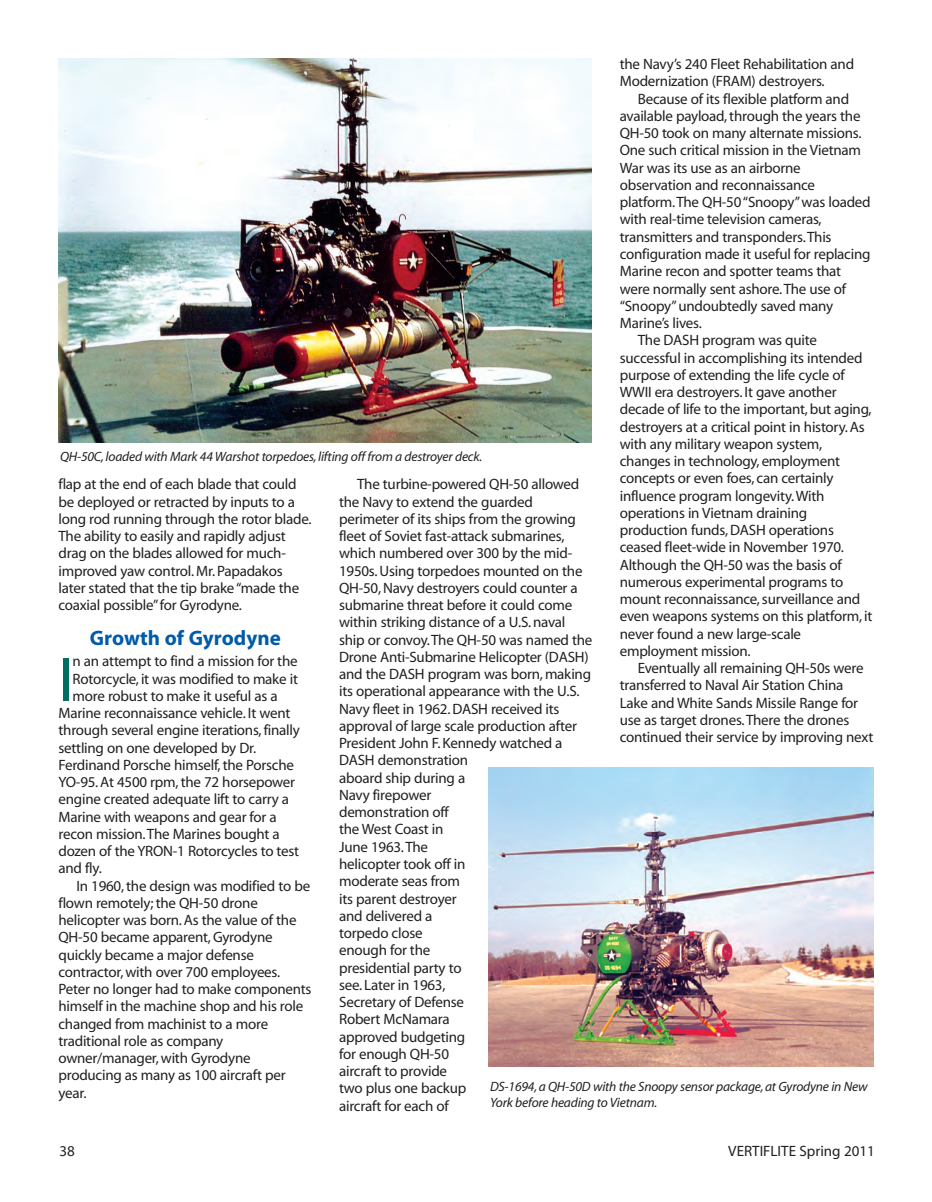
<style>
.page{position:relative;width:932px;height:1202px;background:#fff}
.page>*{position:absolute;margin:0;border:0;box-sizing:border-box;transform-origin:0 0}
.t1{font:63.6px "Myriad";color:#006e60}
.t2{font:700 21px "Myriad";color:#015ba9}
.t3{font:15px/17.2px "Myriad";letter-spacing:-.015em;color:#231f20}
.t4{font:italic 13.5px/16.2px "Myriad";letter-spacing:-.015em;color:#231f20}
</style>
<div class="page">
<img style="left:58px;top:58px;width:533px;height:384px">
<img style="left:488px;top:767px;width:385px;height:299px">
<p class="t3" style="left:619px;top:57px;width:236px">the Navy’s 240 Fleet Rehabilitation and<br>Modernization (FRAM) destroyers.</p>
<p class="t3" style="left:637px;top:91px;width:213px">Because of its flexible platform and</p>
<p class="t3" style="left:619px;top:109px;width:242px">available payload, through the years the</p>
<p class="t3" style="left:619px;top:126px;width:243px">QH-50 took on many alternate missions.</p>
<p class="t3" style="left:619px;top:143px;width:243px">One such critical mission in the Vietnam</p>
<p class="t3" style="left:619px;top:160px;width:182px">War was its use as an airborne</p>
<p class="t3" style="left:619px;top:178px;width:197px">observation and reconnaissance</p>
<p class="t3" style="left:619px;top:195px;width:252px">platform. The QH-50 “Snoopy” was loaded</p>
<p class="t3" style="left:619px;top:212px;width:203px">with real-time television cameras,</p>
<p class="t3" style="left:619px;top:229px;width:213px">transmitters and transponders. This</p>
<p class="t3" style="left:619px;top:247px;width:252px">configuration made it useful for replacing</p>
<p class="t3" style="left:619px;top:264px;width:223px">Marine recon and spotter teams that</p>
<p class="t3" style="left:619px;top:281px;width:228px">were normally sent ashore. The use of</p>
<p class="t3" style="left:619px;top:298px;width:215px">“Snoopy” undoubtedly saved many</p>
<p class="t3" style="left:619px;top:316px;width:84px">Marine’s lives.</p>
<p class="t3" style="left:637px;top:333px;width:181px">The DASH program was quite</p>
<p class="t3" style="left:619px;top:350px;width:244px">successful in accomplishing its intended</p>
<p class="t3" style="left:619px;top:367px;width:226px">purpose of extending the life cycle of</p>
<p class="t3" style="left:619px;top:385px;width:218px">WWII era destroyers. It gave another</p>
<p class="t3" style="left:619px;top:402px;width:253px">decade of life to the important, but aging,</p>
<p class="t3" style="left:619px;top:419px;width:246px">destroyers at a critical point in history. As</p>
<p class="t3" style="left:619px;top:436px;width:204px">with any military weapon system,</p>
<p class="t3" style="left:619px;top:454px;width:222px">changes in technology, employment</p>
<p class="t3" style="left:619px;top:471px;width:215px">concepts or even foes, can certainly</p>
<p class="t3" style="left:619px;top:488px;width:206px">influence program longevity. With</p>
<p class="t3" style="left:619px;top:505px;width:189px">operations in Vietnam draining</p>
<p class="t3" style="left:619px;top:523px;width:216px">production funds, DASH operations</p>
<p class="t3" style="left:619px;top:540px;width:226px">ceased fleet-wide in November 1970.</p>
<p class="t3" style="left:619px;top:557px;width:223px">Although the QH-50 was the basis of</p>
<p class="t3" style="left:619px;top:574px;width:225px">numerous experimental programs to</p>
<p class="t3" style="left:619px;top:592px;width:242px">mount reconnaissance, surveillance and</p>
<p class="t3" style="left:619px;top:609px;width:254px">even weapons systems on this platform, it</p>
<p class="t3" style="left:619px;top:626px;width:183px">never found a new large-scale</p>
<p class="t3" style="left:619px;top:643px;width:132px">employment mission.</p>
<p class="t3" style="left:637px;top:661px;width:227px">Eventually all remaining QH-50s were</p>
<p class="t3" style="left:619px;top:678px;width:225px">transferred to Naval Air Station China</p>
<p class="t3" style="left:619px;top:695px;width:240px">Lake and White Sands Missile Range for</p>
<p class="t3" style="left:619px;top:712px;width:231px">use as target drones. There the drones</p>
<p class="t3" style="left:619px;top:730px;width:255px">continued their service by improving next</p>
<p class="t4" style="left:60px;top:449px;width:423px">QH-50C, loaded with Mark 44 Warshot torpedoes, lifting off from a destroyer deck.</p>
<p class="t3" style="left:58px;top:477px;width:254px">flap at the end of each blade that could be deployed or retracted by inputs to a long rod running through the rotor blade.<br>The ability to easily and rapidly adjust drag on the blades allowed for much&shy;improved yaw control. Mr. Papadakos later stated that the tip brake “made the coaxial possible” for Gyrodyne.</p>
<h2 class="t2" style="left:90px;top:629px;width:192px">Growth of Gyrodyne</h2>
<h1 class="t1" style="left:58px;top:655px;width:17px">I</h1>
<p class="t3" style="left:73px;top:654px;width:226px">n an attempt to find a mission for the</p>
<p class="t3" style="left:339px;top:477px;width:255px;text-indent:18px">The turbine-powered QH-50 allowed the Navy to extend the guarded perimeter of its ships from the growing fleet of Soviet fast-attack submarines, which numbered over 300 by the mid-<br>1950s. Using torpedoes mounted on the<br>QH-50, Navy destroyers could counter a submarine threat before it could come within striking distance of a U.S. naval ship or convoy. The QH-50 was named the<br>Drone Anti-Submarine Helicopter (DASH) and the DASH program was born, making its operational appearance with the U.S.<br>Navy fleet in 1962. DASH received its approval of large scale production after<br>President John F. Kennedy watched a<br>DASH demonstration<br>aboard ship during a<br>Navy firepower<br>demonstration off<br>the West Coast in<br>June 1963. The<br>helicopter took off in<br>moderate seas from<br>its parent destroyer<br>and delivered a<br>torpedo close<br>enough for the<br>presidential party to<br>see. Later in 1963,<br>Secretary of Defense<br>Robert McNamara<br>approved budgeting<br>for enough QH-50<br>aircraft to provide<br>two plus one backup<br>aircraft for each of</p>
<p class="t3" style="left:73px;top:671px;width:227px">Rotorcycle, it was modified to make it</p>
<p class="t3" style="left:73px;top:688px;width:206px">more robust to make it useful as a</p>
<p class="t3" style="left:59px;top:705px;width:233px">Marine reconnaissance vehicle. It went</p>
<p class="t3" style="left:59px;top:723px;width:243px">through several engine iterations, finally</p>
<p class="t3" style="left:59px;top:740px;width:199px">settling on one developed by Dr.</p>
<p class="t3" style="left:59px;top:757px;width:237px">Ferdinand Porsche himself, the Porsche</p>
<p class="t3" style="left:59px;top:774px;width:238px">YO-95. At 4500 rpm, the 72 horsepower</p>
<p class="t3" style="left:59px;top:792px;width:232px">engine created adequate lift to carry a</p>
<p class="t3" style="left:59px;top:809px;width:220px">Marine with weapons and gear for a</p>
<p class="t3" style="left:59px;top:826px;width:223px">recon mission. The Marines bought a</p>
<p class="t3" style="left:58px;top:843px;width:242px">dozen of the YRON-1 Rotorcycles to test</p>
<p class="t3" style="left:58px;top:861px;width:45px">and fly.</p>
<p class="t3" style="left:76px;top:878px;width:235px">In 1960, the design was modified to be</p>
<p class="t3" style="left:58px;top:895px;width:201px">flown remotely; the QH-50 drone</p>
<p class="t3" style="left:58px;top:912px;width:239px">helicopter was born. As the value of the</p>
<p class="t3" style="left:58px;top:930px;width:215px">QH-50 became apparent, Gyrodyne</p>
<p class="t3" style="left:58px;top:947px;width:197px">quickly became a major defense</p>
<p class="t3" style="left:58px;top:964px;width:223px">contractor, with over 700 employees.</p>
<p class="t3" style="left:58px;top:981px;width:254px">Peter no longer had to make components</p>
<p class="t3" style="left:58px;top:999px;width:246px">himself in the machine shop and his role</p>
<p class="t3" style="left:58px;top:1016px;width:211px">changed from machinist to a more</p>
<p class="t3" style="left:58px;top:1033px;width:166px">traditional role as company</p>
<p class="t3" style="left:58px;top:1050px;width:194px">owner/manager, with Gyrodyne</p>
<p class="t3" style="left:58px;top:1068px;width:229px">producing as many as 100 aircraft per</p>
<p class="t3" style="left:58px;top:1085px;width:29px">year.</p>
<p class="t4" style="left:490px;top:1079px;width:379px">DS-1694, a QH-50D with the Snoopy sensor package, at Gyrodyne in New<br>York before heading to Vietnam.</p>
<p class="t3" style="left:59px;top:1143px;width:17px">38</p>
<p class="t3" style="left:728px;top:1143px;width:148px">VERTIFLITE Spring 2011</p>
</div>
